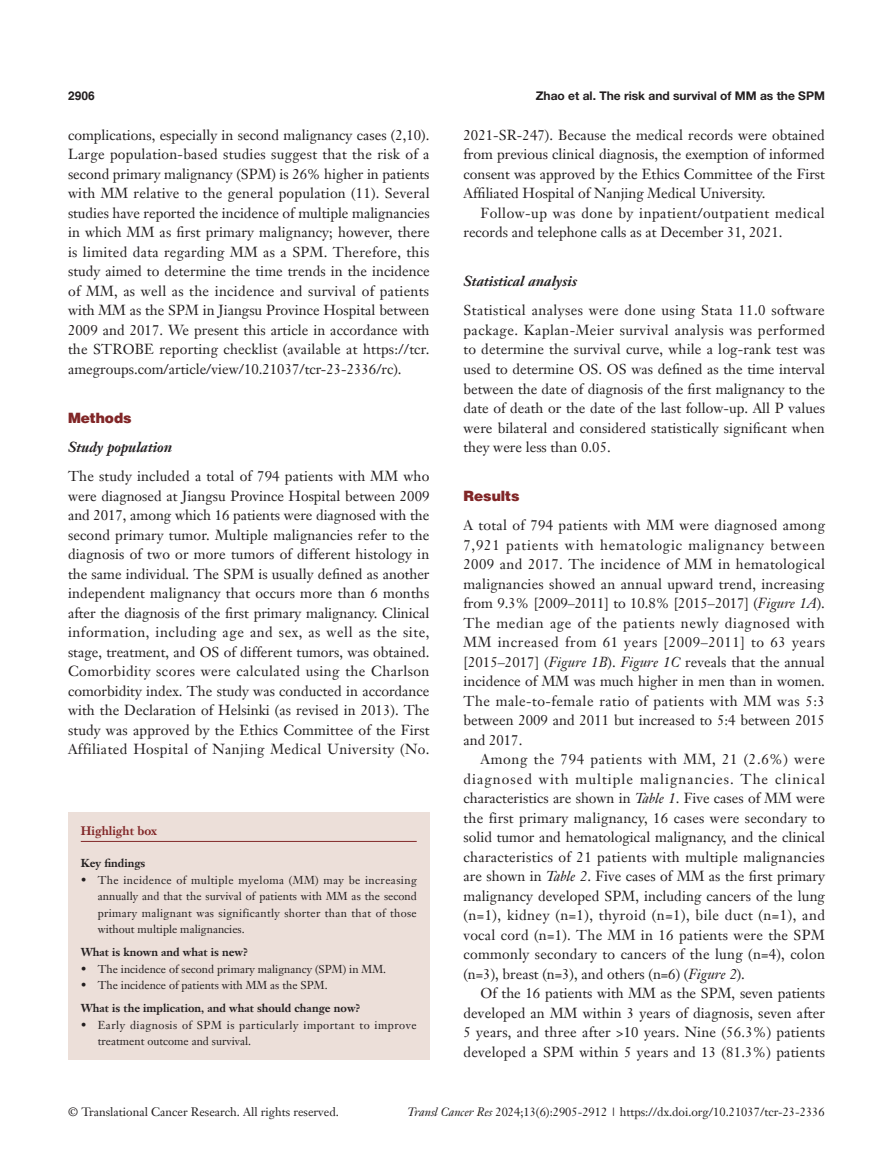
<style>
.page{position:relative;width:893px;height:1170px;background:#fff}
.page>*{position:absolute;margin:0;border:0;box-sizing:border-box;transform-origin:0 0}
.t1{font:14.25px/19.5px "Janson Text LT";letter-spacing:.005em;color:#231f20;text-align:justify}
.t2{font:14.25px/19.5px "Janson Text LT";letter-spacing:.035em;color:#231f20}
._2ji-6_5{font:italic 700 14.25px "Janson Text LT";color:#231f20}
._1ji-6_5{font:900 14.25px "Helvetica";color:#812627}
.t3{font:12px "Janson Text LT";color:#231f20}
.t4{font:700 12px "Helvetica Neue LT Pro";color:#231f20}
.Cite{font:700 12px "Janson Text LT";color:#812627}
.t5{font:700 12px "Helvetica";color:#231f20}
.box-zhengwen{font:11.25px/16.5px "Janson Text LT";color:#231f20;text-align:justify}
.box-zhengwen-2{font:11.25px/16.5px "Janson Text LT";letter-spacing:.04em;color:#231f20}
.box-biaoti-1_5mm{font:700 11.25px "Janson Text LT";color:#231f20}
.box-biaoti{font:700 11.25px "Janson Text LT";color:#231f20}
.s1{font-style:italic}
</style>
<div class="page">
<div style="left:68px;top:812px;width:361px;height:247px;background:#ecdfd9"></div>
<hr style="left:81px;top:841px;width:336px;height:1px;background:#812627">
<p class="t5" style="left:68px;top:88px;width:28px">2906</p>
<p class="t4" style="left:536px;top:88px;width:291px">Zhao et al. The risk and survival of MM as the SPM</p>
<p class="t1" style="left:68px;top:125px;width:363px">complications, especially in second malignancy cases (2,10).<br>Large population-based studies suggest that the risk of a second primary malignancy (SPM) is 26% higher in patients with MM relative to the general population (11). Several studies have reported the incidence of multiple malignancies in which MM as first primary malignancy; however, there is limited data regarding MM as a SPM. Therefore, this study aimed to determine the time trends in the incidence of MM, as well as the incidence and survival of patients with MM as the SPM in Jiangsu Province Hospital between 2009 and 2017. We present this article in accordance with the STROBE reporting checklist (available at https://tcr. amegroups.com/article/view/10.21037/tcr-23-2336/rc).</p>
<p class="_1ji-6_5" style="left:68px;top:408px;width:65px">Methods</p>
<p class="_2ji-6_5" style="left:68px;top:438px;width:106px">Study population</p>
<p class="t1" style="left:68px;top:466px;width:363px">The study included a total of 794 patients with MM who were diagnosed at Jiangsu Province Hospital between 2009 and 2017, among which 16 patients were diagnosed with the second primary tumor. Multiple malignancies refer to the diagnosis of two or more tumors of different histology in the same individual. The SPM is usually defined as another independent malignancy that occurs more than 6 months after the diagnosis of the first primary malignancy. Clinical information, including age and sex, as well as the site, stage, treatment, and OS of different tumors, was obtained.<br>Comorbidity scores were calculated using the Charlson comorbidity index. The study was conducted in accordance with the Declaration of Helsinki (as revised in 2013). The study was approved by the Ethics Committee of the First Affiliated Hospital of Nanjing Medical University (No.</p>
<p class="Cite" style="left:81px;top:823px;width:78px">Highlight box</p>
<p class="box-biaoti" style="left:81px;top:856px;width:66px">Key findings</p>
<p class="box-zhengwen" style="left:98px;top:871px;width:321px;text-indent:-17px">• The incidence of multiple myeloma (MM) may be increasing annually and that the survival of patients with MM as the second primary malignant was significantly shorter than that of those without multiple malignancies.</p>
<p class="box-biaoti-1_5mm" style="left:81px;top:945px;width:169px">What is known and what is new?</p>
<p class="box-zhengwen" style="left:81px;top:960px;width:307px">• The incidence of second primary malignancy (SPM) in MM.</p>
<p class="box-zhengwen" style="left:81px;top:977px;width:248px">• The incidence of patients with MM as the SPM.</p>
<p class="box-biaoti-1_5mm" style="left:81px;top:1001px;width:281px">What is the implication, and what should change now?</p>
<p class="box-zhengwen-2" style="left:98px;top:1016px;width:320px;text-indent:-17px">• Early diagnosis of SPM is particularly important to improve treatment outcome and survival.</p>
<p class="t1" style="left:463px;top:125px;width:363px">2021-SR-247). Because the medical records were obtained from previous clinical diagnosis, the exemption of informed consent was approved by the Ethics Committee of the First Affiliated Hospital of Nanjing Medical University.</p>
<p class="t2" style="left:463px;top:203px;width:363px;text-indent:17px">Follow-up was done by inpatient/outpatient medical records and telephone calls as at December 31, 2021.</p>
<p class="_2ji-6_5" style="left:463px;top:272px;width:115px">Statistical analysis</p>
<p class="t1" style="left:463px;top:300px;width:363px">Statistical analyses were done using Stata 11.0 software package. Kaplan-Meier survival analysis was performed to determine the survival curve, while a log-rank test was used to determine OS. OS was defined as the time interval between the date of diagnosis of the first malignancy to the date of death or the date of the last follow-up. All P values were bilateral and considered statistically significant when they were less than 0.05.</p>
<p class="_1ji-6_5" style="left:463px;top:486px;width:58px">Results</p>
<p class="t1" style="left:463px;top:515px;width:363px">A total of 794 patients with MM were diagnosed among 7,921 patients with hematologic malignancy between 2009 and 2017. The incidence of MM in hematological malignancies showed an annual upward trend, increasing from 9.3% [2009–2011] to 10.8% [2015–2017] (<span class="s1">Figure 1A</span>).<br>The median age of the patients newly diagnosed with MM increased from 61 years [2009–2011] to 63 years [2015–2017] (<span class="s1">Figure 1B</span>). <span class="s1">Figure 1C</span> reveals that the annual incidence of MM was much higher in men than in women.<br>The male-to-female ratio of patients with MM was 5:3 between 2009 and 2011 but increased to 5:4 between 2015 and 2017.</p>
<p class="t1" style="left:463px;top:749px;width:363px;text-indent:17px">Among the 794 patients with MM, 21 (2.6%) were diagnosed with multiple malignancies. The clinical characteristics are shown in <span class="s1">Table 1</span>. Five cases of MM were the first primary malignancy, 16 cases were secondary to solid tumor and hematological malignancy, and the clinical characteristics of 21 patients with multiple malignancies are shown in <span class="s1">Table 2</span>. Five cases of MM as the first primary malignancy developed SPM, including cancers of the lung (n=1), kidney (n=1), thyroid (n=1), bile duct (n=1), and vocal cord (n=1). The MM in 16 patients were the SPM commonly secondary to cancers of the lung (n=4), colon (n=3), breast (n=3), and others (n=6) (<span class="s1">Figure 2</span>).</p>
<p class="t1" style="left:463px;top:983px;width:363px;text-indent:17px">Of the 16 patients with MM as the SPM, seven patients developed an MM within 3 years of diagnosis, seven after 5 years, and three after &gt;10 years. Nine (56.3%) patients developed a SPM within 5 years and 13 (81.3%) patients</p>
<p class="t3" style="left:68px;top:1104px;width:272px">© Translational Cancer Research. All rights reserved.</p>
<p class="t3" style="left:407px;top:1104px;width:419px"><span class="s1">Transl Cancer Res</span> 2024;13(6):2905-2912 | https://dx.doi.org/10.21037/tcr-23-2336</p>
</div>
